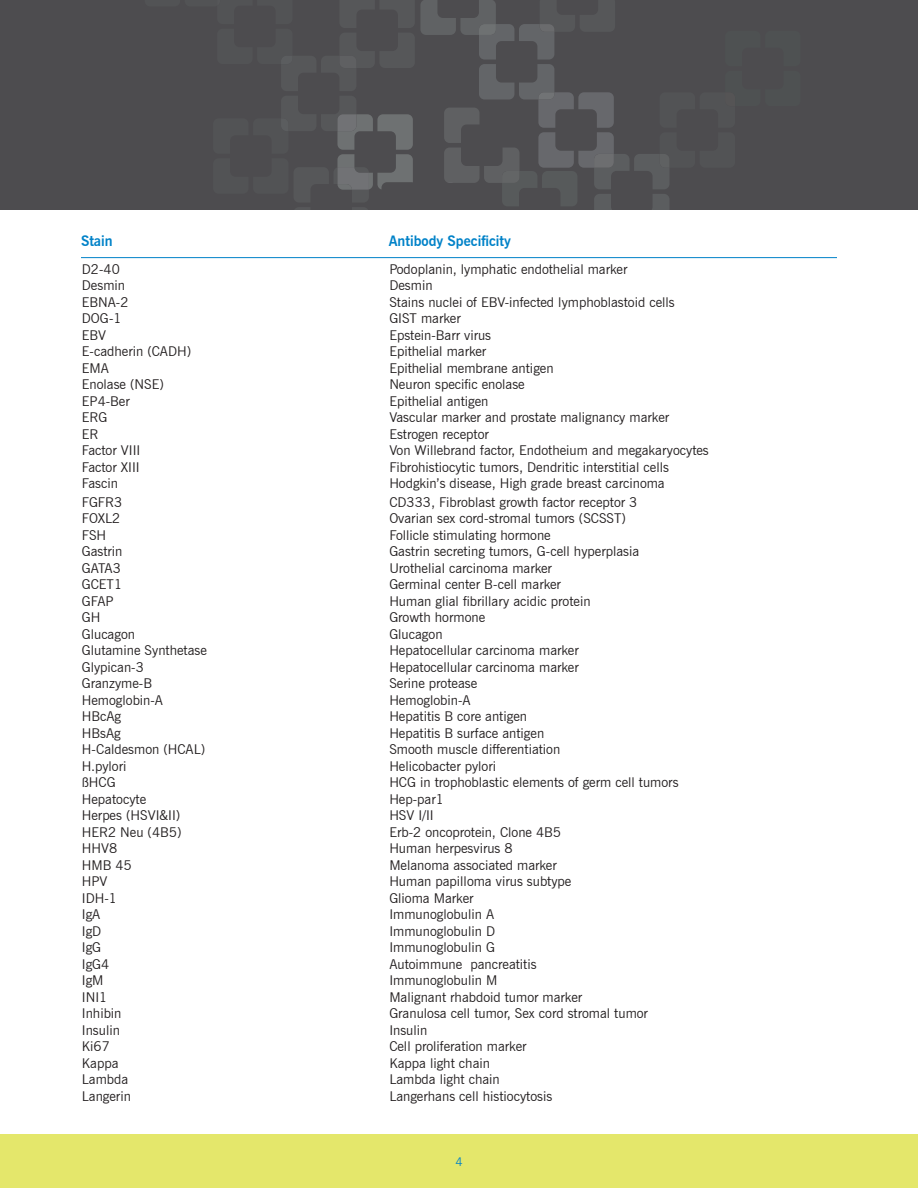
<style>
.page{position:relative;width:918px;height:1188px;background:#fff}
.page>*{position:absolute;margin:0;border:0;box-sizing:border-box;transform-origin:0 0}
.t1{font:700 14.25px "News Gothic BT";color:#0082c8}
.t2{font:13.5px "News Gothic BT";color:#231f20}
.t3{font:12px "News Gothic BT";color:#0082c8}
</style>
<div class="page">
<div style="left:0;top:1134px;width:918px;height:54px;background:#e4e76b"></div>
<div style="left:0;top:0;width:918px;height:210px;background:#4d4c4f"></div>
<svg style="left:218px;top:0;width:452px;height:210px"></svg>
<hr style="left:81px;top:257px;width:756px;height:1px;background:#0082c8">
<p class="t1" style="left:81px;top:233px;width:33px">Stain</p>
<p class="t1" style="left:389px;top:233px;width:124px">Antibody Specificity</p>
<p class="t2" style="left:82px;top:261px;width:39px">D2-40</p>
<p class="t2" style="left:389px;top:261px;width:240px">Podoplanin, lymphatic endothelial marker</p>
<p class="t2" style="left:82px;top:277px;width:45px">Desmin</p>
<p class="t2" style="left:389px;top:277px;width:45px">Desmin</p>
<p class="t2" style="left:82px;top:294px;width:48px">EBNA-2</p>
<p class="t2" style="left:389px;top:294px;width:287px">Stains nuclei of EBV-infected lymphoblastoid cells</p>
<p class="t2" style="left:82px;top:310px;width:41px">DOG-1</p>
<p class="t2" style="left:389px;top:310px;width:73px">GIST marker</p>
<p class="t2" style="left:82px;top:327px;width:26px">EBV</p>
<p class="t2" style="left:389px;top:327px;width:103px">Epstein-Barr virus</p>
<p class="t2" style="left:82px;top:343px;width:111px">E-cadherin (CADH)</p>
<p class="t2" style="left:389px;top:343px;width:98px">Epithelial marker</p>
<p class="t2" style="left:82px;top:360px;width:29px">EMA</p>
<p class="t2" style="left:389px;top:360px;width:166px">Epithelial membrane antigen</p>
<p class="t2" style="left:82px;top:376px;width:84px">Enolase (NSE)</p>
<p class="t2" style="left:389px;top:376px;width:137px">Neuron specific enolase</p>
<p class="t2" style="left:82px;top:393px;width:49px">EP4-Ber</p>
<p class="t2" style="left:389px;top:393px;width:101px">Epithelial antigen</p>
<p class="t2" style="left:82px;top:409px;width:27px">ERG</p>
<p class="t2" style="left:389px;top:409px;width:281px">Vascular marker and prostate malignancy marker</p>
<p class="t2" style="left:82px;top:426px;width:18px">ER</p>
<p class="t2" style="left:389px;top:426px;width:101px">Estrogen receptor</p>
<p class="t2" style="left:82px;top:442px;width:60px">Factor VIII</p>
<p class="t2" style="left:389px;top:442px;width:321px">Von Willebrand factor, Endotheium and megakaryocytes</p>
<p class="t2" style="left:82px;top:459px;width:59px">Factor XIII</p>
<p class="t2" style="left:389px;top:459px;width:281px">Fibrohistiocytic tumors, Dendritic interstitial cells</p>
<p class="t2" style="left:82px;top:475px;width:38px">Fascin</p>
<p class="t2" style="left:389px;top:475px;width:277px">Hodgkin’s disease, High grade breast carcinoma</p>
<p class="t2" style="left:82px;top:494px;width:42px">FGFR3</p>
<p class="t2" style="left:389px;top:494px;width:250px">CD333, Fibroblast growth factor receptor 3</p>
<p class="t2" style="left:82px;top:510px;width:40px">FOXL2</p>
<p class="t2" style="left:389px;top:510px;width:238px">Ovarian sex cord-stromal tumors (SCSST)</p>
<p class="t2" style="left:82px;top:527px;width:26px">FSH</p>
<p class="t2" style="left:389px;top:527px;width:163px">Follicle stimulating hormone</p>
<p class="t2" style="left:82px;top:543px;width:42px">Gastrin</p>
<p class="t2" style="left:389px;top:543px;width:251px">Gastrin secreting tumors, G-cell hyperplasia</p>
<p class="t2" style="left:82px;top:560px;width:40px">GATA3</p>
<p class="t2" style="left:389px;top:560px;width:164px">Urothelial carcinoma marker</p>
<p class="t2" style="left:82px;top:576px;width:42px">GCET1</p>
<p class="t2" style="left:389px;top:576px;width:173px">Germinal center B-cell marker</p>
<p class="t2" style="left:82px;top:593px;width:33px">GFAP</p>
<p class="t2" style="left:389px;top:593px;width:203px">Human glial fibrillary acidic protein</p>
<p class="t2" style="left:82px;top:609px;width:20px">GH</p>
<p class="t2" style="left:389px;top:609px;width:97px">Growth hormone</p>
<p class="t2" style="left:82px;top:626px;width:55px">Glucagon</p>
<p class="t2" style="left:389px;top:626px;width:55px">Glucagon</p>
<p class="t2" style="left:82px;top:642px;width:127px">Glutamine Synthetase</p>
<p class="t2" style="left:389px;top:642px;width:191px">Hepatocellular carcinoma marker</p>
<p class="t2" style="left:82px;top:659px;width:64px">Glypican-3</p>
<p class="t2" style="left:389px;top:659px;width:191px">Hepatocellular carcinoma marker</p>
<p class="t2" style="left:82px;top:675px;width:72px">Granzyme-B</p>
<p class="t2" style="left:389px;top:675px;width:89px">Serine protease</p>
<p class="t2" style="left:82px;top:692px;width:83px">Hemoglobin-A</p>
<p class="t2" style="left:389px;top:692px;width:83px">Hemoglobin-A</p>
<p class="t2" style="left:82px;top:708px;width:41px">HBcAg</p>
<p class="t2" style="left:389px;top:708px;width:139px">Hepatitis B core antigen</p>
<p class="t2" style="left:82px;top:725px;width:40px">HBsAg</p>
<p class="t2" style="left:389px;top:725px;width:156px">Hepatitis B surface antigen</p>
<p class="t2" style="left:82px;top:741px;width:125px">H-Caldesmon (HCAL)</p>
<p class="t2" style="left:389px;top:741px;width:173px">Smooth muscle differentiation</p>
<p class="t2" style="left:82px;top:758px;width:46px">H.pylori</p>
<p class="t2" style="left:389px;top:758px;width:108px">Helicobacter pylori</p>
<p class="t2" style="left:82px;top:774px;width:35px">ßHCG</p>
<p class="t2" style="left:389px;top:774px;width:291px">HCG in trophoblastic elements of germ cell tumors</p>
<p class="t2" style="left:82px;top:791px;width:66px">Hepatocyte</p>
<p class="t2" style="left:389px;top:791px;width:56px">Hep-par1</p>
<p class="t2" style="left:82px;top:807px;width:100px">Herpes (HSVI&amp;II)</p>
<p class="t2" style="left:389px;top:807px;width:46px">HSV I/II</p>
<p class="t2" style="left:82px;top:824px;width:101px">HER2 Neu (4B5)</p>
<p class="t2" style="left:389px;top:824px;width:173px">Erb-2 oncoprotein, Clone 4B5</p>
<p class="t2" style="left:82px;top:840px;width:37px">HHV8</p>
<p class="t2" style="left:389px;top:840px;width:125px">Human herpesvirus 8</p>
<p class="t2" style="left:82px;top:857px;width:51px">HMB 45</p>
<p class="t2" style="left:389px;top:857px;width:169px">Melanoma associated marker</p>
<p class="t2" style="left:82px;top:873px;width:27px">HPV</p>
<p class="t2" style="left:389px;top:873px;width:184px">Human papilloma virus subtype</p>
<p class="t2" style="left:82px;top:890px;width:37px">IDH-1</p>
<p class="t2" style="left:389px;top:890px;width:86px">Glioma Marker</p>
<p class="t2" style="left:82px;top:906px;width:20px">IgA</p>
<p class="t2" style="left:389px;top:906px;width:106px">Immunoglobulin A</p>
<p class="t2" style="left:82px;top:923px;width:21px">IgD</p>
<p class="t2" style="left:389px;top:923px;width:107px">Immunoglobulin D</p>
<p class="t2" style="left:82px;top:939px;width:21px">IgG</p>
<p class="t2" style="left:389px;top:939px;width:107px">Immunoglobulin G</p>
<p class="t2" style="left:82px;top:956px;width:29px">IgG4</p>
<p class="t2" style="left:389px;top:956px;width:149px">Autoimmune pancreatitis</p>
<p class="t2" style="left:82px;top:972px;width:23px">IgM</p>
<p class="t2" style="left:389px;top:972px;width:109px">Immunoglobulin M</p>
<p class="t2" style="left:82px;top:989px;width:27px">INI1</p>
<p class="t2" style="left:389px;top:989px;width:194px">Malignant rhabdoid tumor marker</p>
<p class="t2" style="left:82px;top:1005px;width:41px">Inhibin</p>
<p class="t2" style="left:389px;top:1005px;width:260px">Granulosa cell tumor, Sex cord stromal tumor</p>
<p class="t2" style="left:82px;top:1022px;width:40px">Insulin</p>
<p class="t2" style="left:389px;top:1022px;width:40px">Insulin</p>
<p class="t2" style="left:82px;top:1038px;width:30px">Ki67</p>
<p class="t2" style="left:389px;top:1038px;width:139px">Cell proliferation marker</p>
<p class="t2" style="left:82px;top:1055px;width:38px">Kappa</p>
<p class="t2" style="left:389px;top:1055px;width:102px">Kappa light chain</p>
<p class="t2" style="left:82px;top:1071px;width:48px">Lambda</p>
<p class="t2" style="left:389px;top:1071px;width:112px">Lambda light chain</p>
<p class="t2" style="left:82px;top:1088px;width:51px">Langerin</p>
<p class="t2" style="left:389px;top:1088px;width:164px">Langerhans cell histiocytosis</p>
<p class="t3" style="left:455px;top:1155px;width:9px">4</p>
</div>
